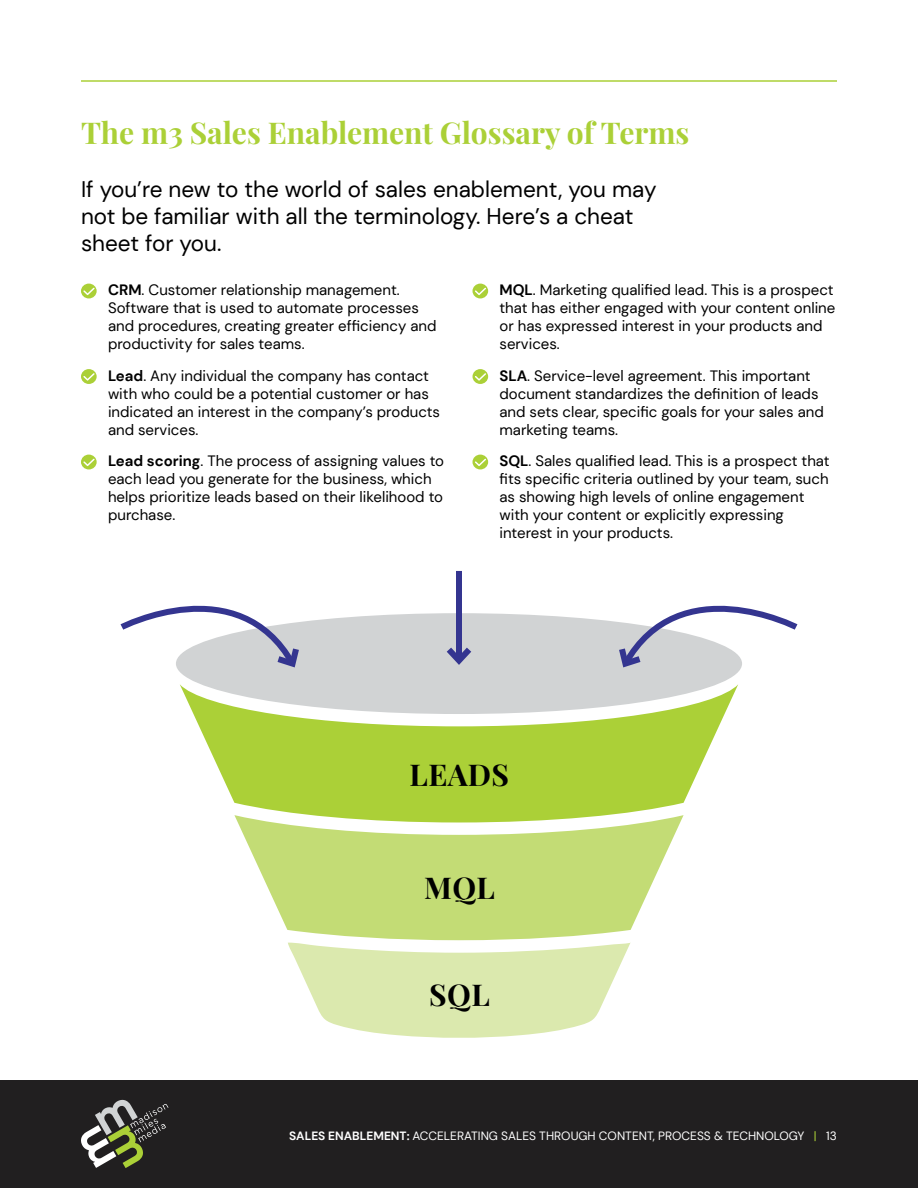
<style>
.page{position:relative;width:918px;height:1188px;background:#fff}
.page>*{position:absolute;margin:0;border:0;box-sizing:border-box;transform-origin:0 0}
.t1{font:700 30px "Playfair Display";color:#abd037}
.t2{font:700 30px "Playfair Display";letter-spacing:.015em;color:#000}
.t3{font:22.5px/27px "DM Sans";color:#000}
.t4{font:15px/18px "DM Sans";color:#000}
.t5{font:12px "DM Sans";color:#fff}
.s1{font-weight:700}
.s2{color:#abd037}
</style>
<div class="page">
<svg style="left:81px;top:284px;width:16px;height:14px"></svg>
<svg style="left:81px;top:369px;width:16px;height:15px"></svg>
<svg style="left:81px;top:455px;width:16px;height:14px"></svg>
<svg style="left:472px;top:284px;width:16px;height:14px"></svg>
<svg style="left:472px;top:369px;width:16px;height:15px"></svg>
<svg style="left:472px;top:455px;width:16px;height:14px"></svg>
<svg style="left:180px;top:684px;width:558px;height:131px;fill:#abd037"></svg>
<svg style="left:234px;top:815px;width:450px;height:125px;fill:#c3dc75"></svg>
<svg style="left:288px;top:942px;width:343px;height:96px"></svg>
<div style="left:176px;top:613px;width:566px;height:101px;background:#d1d3d4;border-radius:50%"></div>
<svg style="left:120px;top:605px;width:183px;height:67px"></svg>
<svg style="left:615px;top:605px;width:183px;height:67px"></svg>
<div style="left:456px;top:571px;width:6px;height:90px;background:#343590"></div>
<svg style="left:446px;top:647px;width:26px;height:18px"></svg>
<div style="left:0;top:1080px;width:918px;height:108px;background:#211f20"></div>
<svg style="left:81px;top:1099px;width:87px;height:69px"></svg>
<hr style="left:81px;top:80px;width:756px;height:2px;background:#abd037">
<h1 class="t1" style="left:81px;top:109px;width:610px">The m3 Sales Enablement Glossary of Terms</h1>
<h2 class="t3" style="left:81px;top:175px;width:577px">If you’re new to the world of sales enablement, you may not be familiar with all the terminology. Here’s a cheat sheet for you.</h2>
<p class="t4" style="left:108px;top:281px;width:330px"><span class="s1">CRM</span>. Customer relationship management.<br>Software that is used to automate processes and procedures, creating greater efficiency and productivity for sales teams.</p>
<p class="t4" style="left:108px;top:367px;width:334px"><span class="s1">Lead</span>. Any individual the company has contact with who could be a potential customer or has indicated an interest in the company’s products and services.</p>
<p class="t4" style="left:108px;top:452px;width:338px"><span class="s1">Lead scoring</span>. The process of assigning values to each lead you generate for the business, which helps prioritize leads based on their likelihood to purchase.</p>
<p class="t4" style="left:500px;top:281px;width:337px"><span class="s1">MQL</span>. Marketing qualified lead. This is a prospect that has either engaged with your content online or has expressed interest in your products and services.</p>
<p class="t4" style="left:500px;top:367px;width:326px"><span class="s1">SLA</span>. Service-level agreement. This important document standardizes the definition of leads and sets clear, specific goals for your sales and marketing teams.</p>
<p class="t4" style="left:500px;top:452px;width:332px"><span class="s1">SQL</span>. Sales qualified lead. This is a prospect that fits specific criteria outlined by your team, such as showing high levels of online engagement with your content or explicitly expressing interest in your products.</p>
<h1 class="t2" style="left:410px;top:751px;width:101px">LEADS</h1>
<h1 class="t2" style="left:424px;top:864px;width:72px">MQL</h1>
<h1 class="t2" style="left:429px;top:972px;width:62px">SQL</h1>
<p class="t5" style="left:289px;top:1128px;width:549px"><span class="s1">SALES ENABLEMENT:</span> ACCELERATING SALES THROUGH CONTENT, PROCESS &amp; TECHNOLOGY <span class="s2">|</span> 13</p>
</div>
